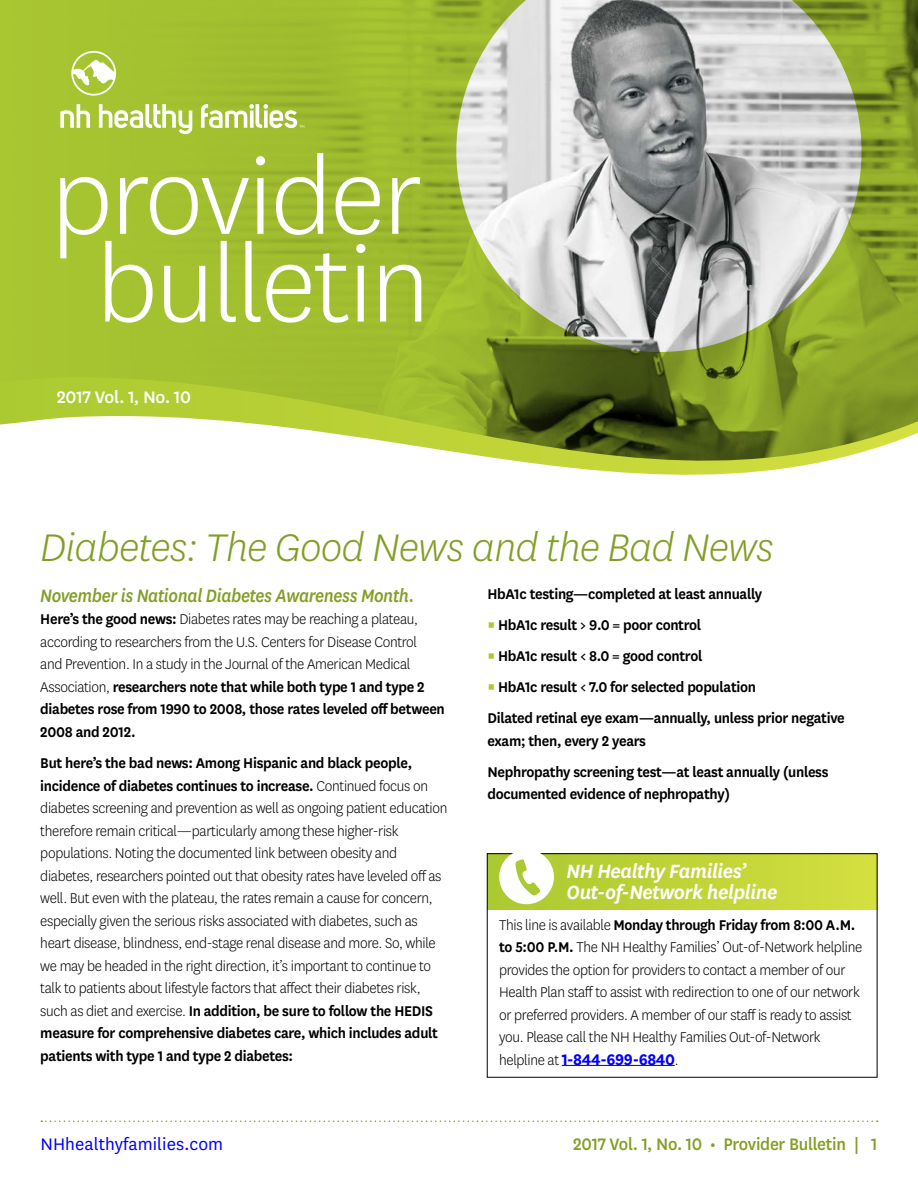
<style>
.page{position:relative;width:918px;height:1188px;background:#fff}
.page>*{position:absolute;margin:0;border:0;box-sizing:border-box;transform-origin:0 0}
.t1{font:300 120.9px/87.8px "National";letter-spacing:-.02em;color:#fff;text-align:center}
.t2{font:italic 300 45px "National";letter-spacing:-.02em;color:#839e25}
.t3{font:italic 600 22.5px/21px "National";letter-spacing:-.02em;color:#fff;scale:.95 1}
.t4{font:italic 500 21px "National";letter-spacing:-.02em;color:#839e25;scale:.9 1}
.t5{font:500 19.5px "National";letter-spacing:-.015em;color:#839e25;scale:.95 1}
.t6{font:19.5px "National";letter-spacing:.005em;color:#00f}
.t7{font:500 19.5px "National";letter-spacing:-.02em;color:#fff}
.t8{font:700 18px "National";letter-spacing:-.02em;color:#00f;scale:.95 1}
.t9{font:300 16.5px/22.5px "National";letter-spacing:-.02em;color:#000;scale:.95 1}
.t10{font:600 16.5px/22.5px "National";letter-spacing:-.02em;color:#000;scale:.95 1}
.s1{font-weight:600}
.s2{font-weight:300;color:#abc932}
.s3{font-weight:300;font-size:16.5px;color:#000}
</style>
<div class="page">
<svg style="left:41px;top:1120px;width:837px;height:2px"></svg>
<svg style="left:0;top:0;width:918px;height:377px;background:#a7b960"></svg>
<svg style="left:0;top:377px;width:918px;height:35px;background:#8aa228"></svg>
<svg style="left:0;top:412px;width:918px;height:63px"></svg>
<svg style="left:99px;top:104px;width:93px;height:30px"></svg>
<svg style="left:60px;top:104px;width:30px;height:24px"></svg>
<svg style="left:201px;top:104px;width:103px;height:26px"></svg>
<svg style="left:71px;top:51px;width:45px;height:45px"></svg>
<div style="left:487px;top:853px;width:390px;height:56px;background:linear-gradient(to right,#abc933,#d4de3e)"></div>
<hr style="left:562px;top:1065px;width:113px;height:1px;background:#00f">
<div style="left:487px;top:853px;width:391px;height:225px;border:1px solid #000"></div>
<div style="left:499px;top:850px;width:55px;height:54px;background:#fff;border-radius:50%"></div>
<svg style="left:515px;top:859px;width:25px;height:37px"></svg>
<h1 class="t1" style="left:51px;top:149px;width:381px">provider bulletin</h1>
<p class="t7" style="left:57px;top:383px;width:136px">2017 Vol. 1, No. 10</p>
<h2 class="t2" style="left:40px;top:520px;width:735px">Diabetes: The Good News and the Bad News</h2>
<p class="t4" style="left:40px;top:582px;width:417px">November is National Diabetes Awareness Month.</p>
<p class="t9" style="left:40px;top:608px;width:427px"><span class="s1">Here’s the good news:</span> Diabetes rates may be reaching a plateau, according to researchers from the U.S. Centers for Disease Control<br>and Prevention. In a study in the Journal of the American Medical Association, <span class="s1">researchers note that while both type 1 and type 2 diabetes rose from 1990 to 2008, those rates leveled off between 2008 and 2012.</span></p>
<p class="t9" style="left:40px;top:751px;width:430px"><span class="s1">But here’s the bad news: Among Hispanic and black people, incidence of diabetes continues to increase.</span> Continued focus on diabetes screening and prevention as well as ongoing patient education therefore remain critical—particularly among these higher-risk populations. Noting the documented link between obesity and diabetes, researchers pointed out that obesity rates have leveled off as well. But even with the plateau, the rates remain a cause for concern, especially given the serious risks associated with diabetes, such as heart disease, blindness, end-stage renal disease and more. So, while we may be headed in the right direction, it’s important to continue to talk to patients about lifestyle factors that affect their diabetes risk, such as diet and exercise. <span class="s1">In addition, be sure to follow the HEDIS measure for comprehensive diabetes care, which includes adult patients with type 1 and type 2 diabetes:</span></p>
<p class="t10" style="left:487px;top:581px;width:291px">HbA1c testing—completed at least annually</p>
<p class="t10" style="left:487px;top:612px;width:227px"><span class="s2">▪</span> HbA1c result &gt; 9.0 = poor control</p>
<p class="t10" style="left:487px;top:644px;width:228px"><span class="s2">▪</span> HbA1c result &lt; 8.0 = good control</p>
<p class="t10" style="left:487px;top:675px;width:284px"><span class="s2">▪</span> HbA1c result &lt; 7.0 for selected population</p>
<p class="t10" style="left:487px;top:706px;width:378px">Dilated retinal eye exam—annually, unless prior negative exam; then, every 2 years</p>
<p class="t10" style="left:487px;top:759px;width:361px">Nephropathy screening test—at least annually (unless documented evidence of nephropathy)</p>
<p class="t3" style="left:567px;top:860px;width:223px">NH Healthy Families’<br>Out-of-Network helpline</p>
<p class="t9" style="left:499px;top:913px;width:384px">This line is available <span class="s1">Monday through Friday from 8:00 A.M. to 5:00 P.M.</span> The NH Healthy Families’ Out-of-Network helpline provides the option for providers to contact a member of our Health Plan staff to assist with redirection to one of our network or preferred providers. A member of our staff is ready to assist you. Please call the NH Healthy Families Out-of-Network</p>
<p class="t8" style="left:499px;top:1047px;width:190px"><span class="s3">helpline at</span> 1-844-699-6840<span class="s3">.</span></p>
<p class="t6" style="left:40px;top:1132px;width:184px">NHhealthyfamilies.com</p>
<p class="t5" style="left:573px;top:1131px;width:322px">2017 Vol. 1, No. 10 • Provider Bulletin | 1</p>
</div>
